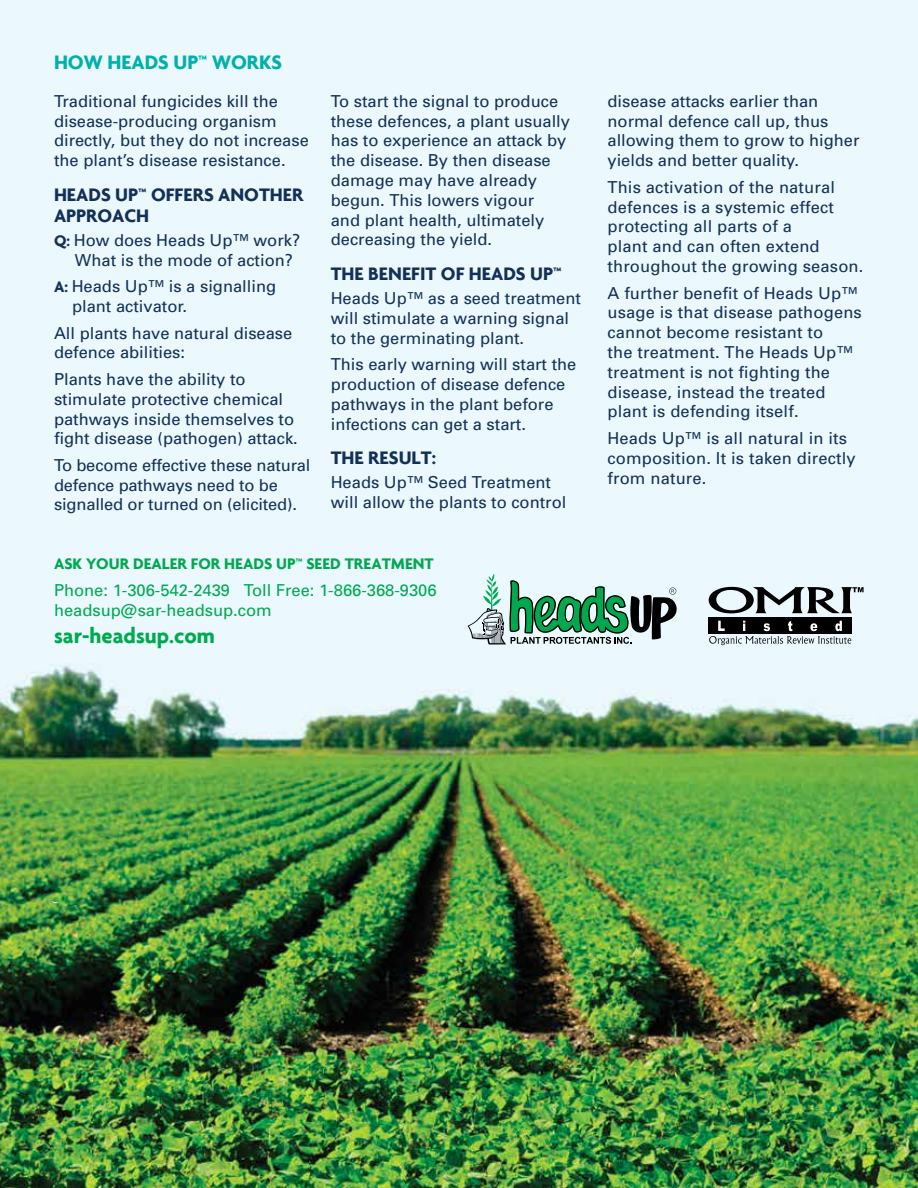
<style>
.page{position:relative;width:918px;height:1188px;background:#fff}
.page>*{position:absolute;margin:0;border:0;box-sizing:border-box;transform-origin:0 0}
.t1{font:700 22.5px "Agenda";color:#00a94f}
.t2{font:700 21px "Agenda";color:#00b0aa}
.t3{font:700 19.5px/21px "Agenda";color:#133156}
.t4{font:16.5px/19.8px "Univers";color:#133156}
.t5{font:16.5px/19.8px "Univers";color:#00a94f}
.t6{font:700 16.5px "Agenda";color:#00a94f}
.s1{font-family:"Agenda";font-weight:700}
</style>
<div class="page">
<img style="left:0;top:0;width:918px;height:1188px">
<svg style="left:52px;top:901px;width:6px;height:2px"></svg>
<svg style="left:468px;top:574px;width:209px;height:70px"></svg>
<div style="left:709px;top:617px;width:143px;height:17px;background:#000"></div>
<img style="left:709px;top:587px;width:143px;height:26px">
<img style="left:718px;top:621px;width:124px;height:10px">
<svg style="left:852px;top:587px;width:12px;height:5px"></svg>
<img style="left:709px;top:636px;width:126px;height:8px">
<svg style="left:848px;top:638px;width:3px;height:6px"></svg>
<p class="t2" style="left:54px;top:49px;width:230px">HOW HEADS UP™ WORKS</p>
<p class="t4" style="left:54px;top:91px;width:256px">Traditional fungicides kill the disease-producing organism directly, but they do not increase the plant’s disease resistance.</p>
<p class="t3" style="left:54px;top:184px;width:251px">HEADS UP™ OFFERS ANOTHER<br>APPROACH</p>
<p class="t4" style="left:75px;top:230px;width:227px;text-indent:-21px"><span class="s1">Q:</span> How does Heads Up™ work?<br>What is the mode of action?</p>
<p class="t4" style="left:72px;top:277px;width:206px;text-indent:-18px"><span class="s1">A:</span> Heads Up™ is a signalling plant activator.</p>
<p class="t4" style="left:54px;top:323px;width:240px">All plants have natural disease defence abilities:</p>
<p class="t4" style="left:54px;top:369px;width:245px">Plants have the ability to stimulate protective chemical pathways inside themselves to fight disease (pathogen) attack.</p>
<p class="t4" style="left:54px;top:455px;width:258px">To become effective these natural defence pathways need to be signalled or turned on (elicited).</p>
<p class="t4" style="left:331px;top:91px;width:241px">To start the signal to produce these defences, a plant usually has to experience an attack by the disease. By then disease damage may have already begun. This lowers vigour<br>and plant health, ultimately decreasing the yield.</p>
<p class="t3" style="left:331px;top:263px;width:232px">THE BENEFIT OF HEADS UP™</p>
<p class="t4" style="left:331px;top:289px;width:252px">Heads Up™ as a seed treatment will stimulate a warning signal to the germinating plant.</p>
<p class="t4" style="left:331px;top:355px;width:247px">This early warning will start the production of disease defence pathways in the plant before infections can get a start.</p>
<p class="t3" style="left:331px;top:447px;width:107px">THE RESULT:</p>
<p class="t4" style="left:331px;top:473px;width:237px">Heads Up™ Seed Treatment will allow the plants to control</p>
<p class="t6" style="left:54px;top:554px;width:381px">ASK YOUR DEALER FOR HEADS UP™ SEED TREATMENT</p>
<p class="t5" style="left:54px;top:580px;width:384px">Phone: 1-306-542-2439 Toll Free: 1-866-368-9306 headsup@sar-headsup.com</p>
<h1 class="t1" style="left:54px;top:622px;width:162px">sar-headsup.com</h1>
<p class="t4" style="left:608px;top:91px;width:254px">disease attacks earlier than normal defence call up, thus allowing them to grow to higher yields and better quality.</p>
<p class="t4" style="left:608px;top:177px;width:257px">This activation of the natural defences is a systemic effect protecting all parts of a<br>plant and can often extend throughout the growing season.</p>
<p class="t4" style="left:608px;top:283px;width:256px">A further benefit of Heads Up™ usage is that disease pathogens cannot become resistant to<br>the treatment. The Heads Up™ treatment is not fighting the disease, instead the treated plant is defending itself.</p>
<p class="t4" style="left:608px;top:428px;width:250px">Heads Up™ is all natural in its composition. It is taken directly from nature.</p>
</div>
